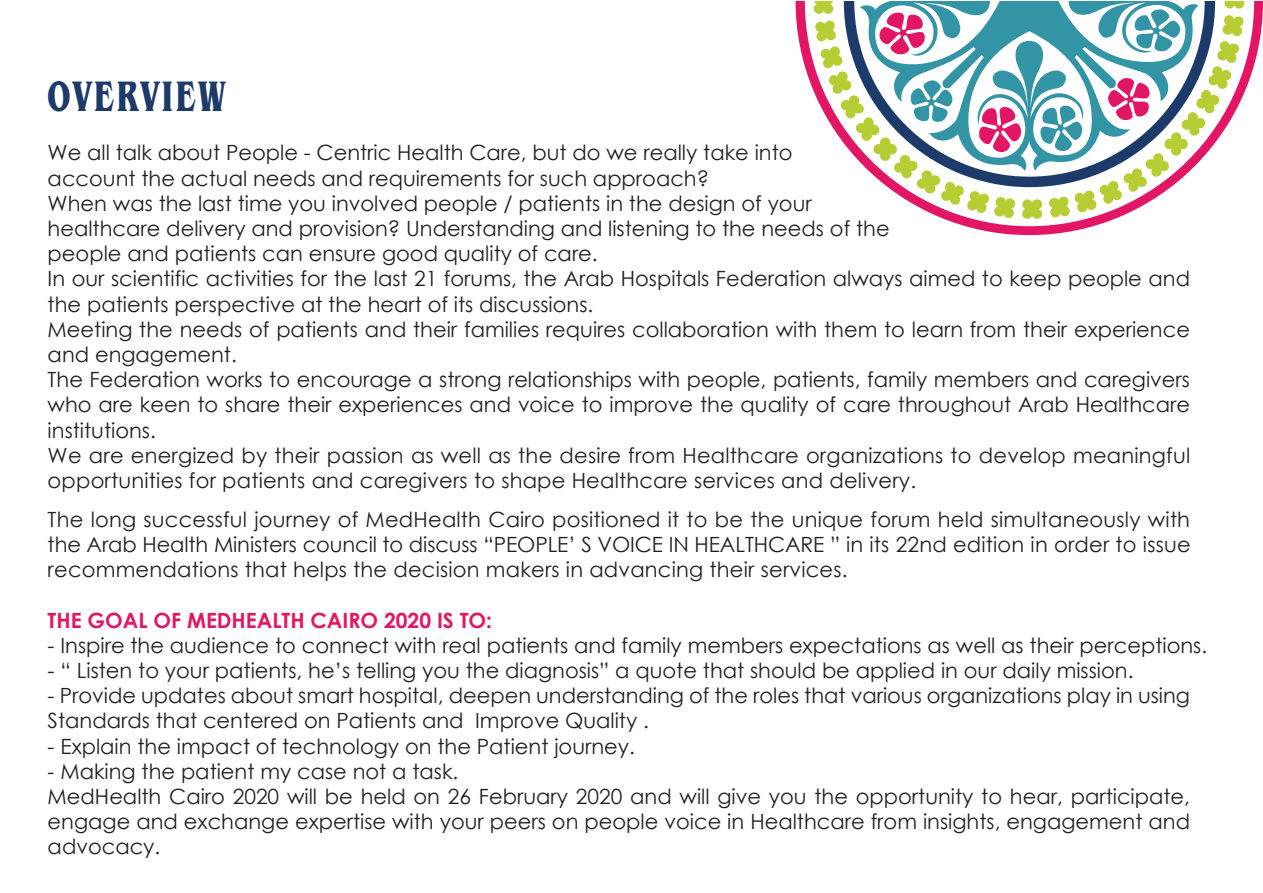
<style>
.page{position:relative;width:1263px;height:893px;background:#fff}
.page>*{position:absolute;margin:0;border:0;box-sizing:border-box;transform-origin:0 0}
.t1{font:700 44.1px "Benguiat IT Cby BT";letter-spacing:.07em;color:#1c3b6b;scale:.68 1}
.t2{font:21px/25.2px "Century Gothic";color:#231f20}
.t3{font:700 21px "Century Gothic";color:#e31663}
</style>
<div class="page">
<svg style="left:795px;top:1px;width:468px;height:234px"></svg>
<svg style="left:813px;top:1px;width:432px;height:218px"></svg>
<h1 class="t1" style="left:48px;top:68px;width:263px">OVERVIEW</h1>
<p class="t2" style="left:48px;top:140px;width:1144px">We all talk about People - Centric Health Care, but do we really take into<br>account the actual needs and requirements for such approach?<br>When was the last time you involved people / patients in the design of your<br>healthcare delivery and provision? Understanding and listening to the needs of the<br>people and patients can ensure good quality of care.<br>In our scientific activities for the last 21 forums, the Arab Hospitals Federation always aimed to keep people and the patients perspective at the heart of its discussions.<br>Meeting the needs of patients and their families requires collaboration with them to learn from their experience and engagement.<br>The Federation works to encourage a strong relationships with people, patients, family members and caregivers who are keen to share their experiences and voice to improve the quality of care throughout Arab Healthcare institutions.<br>We are energized by their passion as well as the desire from Healthcare organizations to develop meaningful opportunities for patients and caregivers to shape Healthcare services and delivery.</p>
<p class="t2" style="left:48px;top:506px;width:1144px;text-align:justify">The long successful journey of MedHealth Cairo positioned it to be the unique forum held simultaneously with the Arab Health Ministers council to discuss “PEOPLE’ S VOICE IN HEALTHCARE ” in its 22nd edition in order to issue recommendations that helps the decision makers in advancing their services.</p>
<p class="t3" style="left:48px;top:604px;width:446px">THE GOAL OF MEDHEALTH CAIRO 2020 IS TO:</p>
<p class="t2" style="left:48px;top:632px;width:1161px">- Inspire the audience to connect with real patients and family members expectations as well as their perceptions.</p>
<p class="t2" style="left:48px;top:657px;width:1087px">- “ Listen to your patients, he’s telling you the diagnosis” a quote that should be applied in our daily mission.</p>
<p class="t2" style="left:48px;top:683px;width:1144px">- Provide updates about smart hospital, deepen understanding of the roles that various organizations play in using<br>Standards that centered on Patients and Improve Quality .</p>
<p class="t2" style="left:48px;top:733px;width:589px">- Explain the impact of technology on the Patient journey.</p>
<p class="t2" style="left:48px;top:758px;width:1144px">- Making the patient my case not a task.<br>MedHealth Cairo 2020 will be held on 26 February 2020 and will give you the opportunity to hear, participate, engage and exchange expertise with your peers on people voice in Healthcare from insights, engagement and advocacy.</p>
</div>
